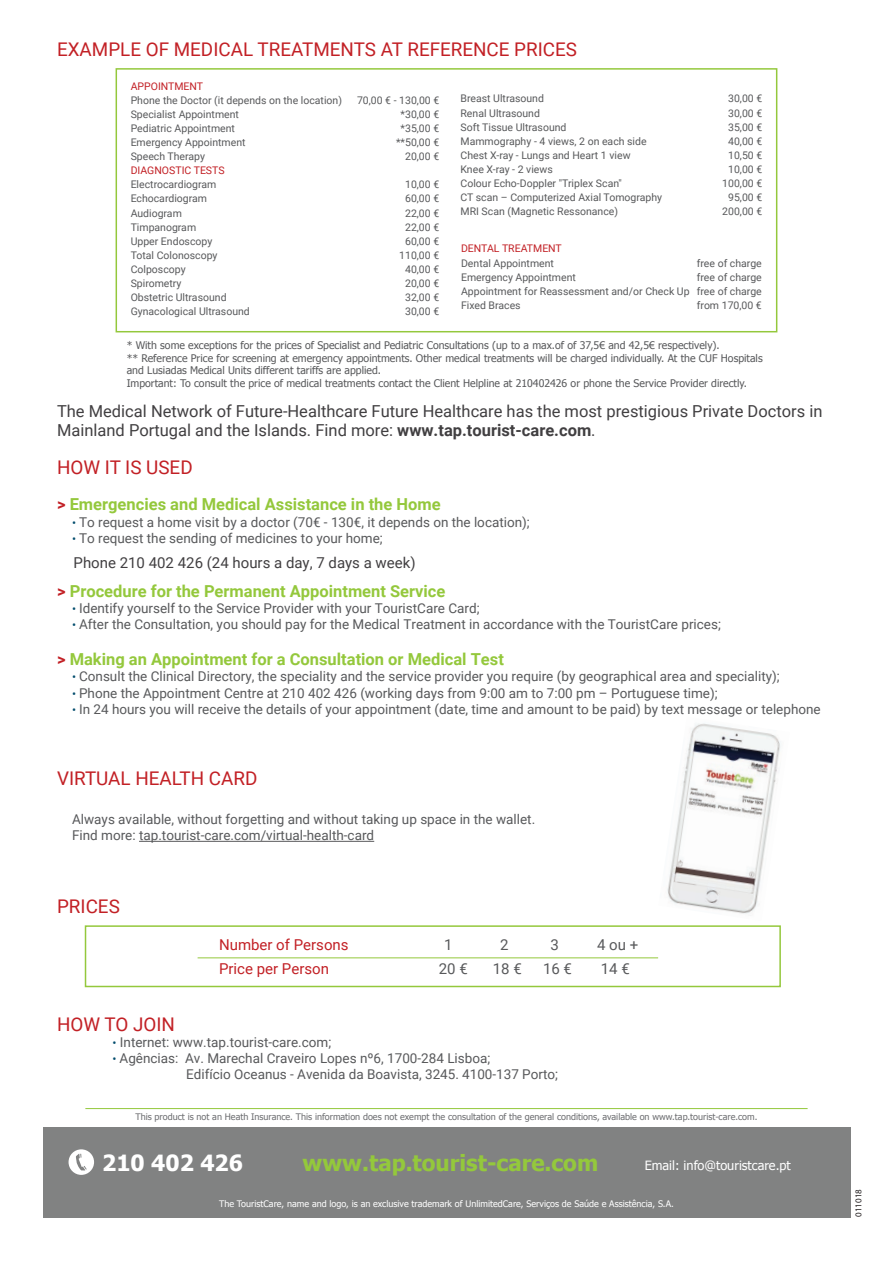
<style>
.page{position:relative;width:893px;height:1263px;background:#fff}
.page>*{position:absolute;margin:0;border:0;box-sizing:border-box;transform-origin:0 0}
.t1{font:700 22.2px "Tahoma";color:#94c83c}
.t2{font:700 22.2px "Tahoma";color:#fff}
.t3{font:18.9px "Roboto";color:#c22025}
.t4{font:16.5px/19.8px "Roboto";color:#413f41}
.t5{font:700 16.5px "Roboto";color:#94c83c}
.t6{font:15px "Roboto";color:#413f41}
.t7{font:15px "Roboto";color:#c22025}
.t8{font:15px "Roboto";color:#58595b}
.t9{font:13.5px/16.2px "Roboto";color:#58595b}
.t10{font:12.75px "Tahoma";color:#fff}
.t11{font:10.5px/14.1px "Roboto";color:#58595b}
.t12{font:10.5px/12.6px "Tahoma";color:#58595b}
.t13{font:10.5px "Roboto";color:#c22025}
.t14{font:9px "Tahoma";color:#6c6d70}
.t15{font:9px "Tahoma";color:#fff}
.t16{font:9px "Myriad Pro";color:#231f20}
.s1{font-weight:700}
.s2{color:#c22025}
.s3{font-size:12px;color:#004b6c}
</style>
<div class="page">
<hr style="left:139px;top:841px;width:235px;height:1px;background:#58595b">
<div style="left:85px;top:925px;width:696px;height:62px;border:2px solid #94c83c"></div>
<div style="left:116px;top:68px;width:661px;height:264px;border:2px solid #94c83c"></div>
<hr style="left:85px;top:1108px;width:723px;height:1px;background:#94c83c">
<hr style="left:198px;top:957px;width:460px;height:1px;background:#94c83c">
<div style="left:43px;top:1127px;width:807px;height:90px;background:#818282"></div>
<svg style="left:69px;top:1149px;width:25px;height:26px"></svg>
<img style="left:667px;top:723px;width:114px;height:191px">
<h2 class="t3" style="left:57px;top:36px;width:522px">EXAMPLE OF MEDICAL TREATMENTS AT REFERENCE PRICES</h2>
<p class="t13" style="left:131px;top:79px;width:74px">APPOINTMENT</p>
<p class="t11" style="left:131px;top:93px;width:213px">Phone the Doctor (it depends on the location)<br>Specialist Appointment<br>Pediatric Appointment<br>Emergency Appointment<br>Speech Therapy</p>
<p class="t13" style="left:131px;top:163px;width:95px">DIAGNOSTIC TESTS</p>
<p class="t11" style="left:131px;top:177px;width:121px">Electrocardiogram<br>Echocardiogram<br>Audiogram<br>Timpanogram<br>Upper Endoscopy<br>Total Colonoscopy<br>Colposcopy<br>Spirometry<br>Obstetric Ultrasound<br>Gynacological Ultrasound</p>
<p class="t11" style="left:357px;top:93px;width:84px;text-align:right">70,00 € - 130,00 € *30,00 €<br>*35,00 €<br>**50,00 €<br>20,00 €</p>
<p class="t11" style="left:399px;top:177px;width:42px;text-align:center">10,00 €<br>60,00 €<br>22,00 €<br>22,00 €<br>60,00 €<br>110,00 €<br>40,00 €<br>20,00 €<br>32,00 €<br>30,00 €</p>
<p class="t11" style="left:460px;top:91px;width:203px">Breast Ultrasound<br>Renal Ultrasound<br>Soft Tissue Ultrasound<br>Mammography - 4 views, 2 on each side<br>Chest X-ray - Lungs and Heart 1 view<br>Knee X-ray - 2 views<br>Colour Echo-Doppler "Triplex Scan"<br>CT scan – Computerized Axial Tomography<br>MRI Scan (Magnetic Ressonance)</p>
<p class="t11" style="left:722px;top:91px;width:42px;text-align:center">30,00 €<br>30,00 €<br>35,00 €<br>40,00 €<br>10,50 €<br>10,00 €<br>100,00 €<br>95,00 €<br>200,00 €</p>
<p class="t13" style="left:461px;top:241px;width:102px">DENTAL TREATMENT</p>
<p class="t11" style="left:461px;top:255px;width:230px">Dental Appointment<br>Emergency Appointment<br>Appointment for Reassessment and/or Check Up<br>Fixed Braces</p>
<p class="t11" style="left:697px;top:255px;width:66px;text-align:justify">free of charge free of charge free of charge from 170,00 €</p>
<p class="t12" style="left:127px;top:338px;width:637px">* With some exceptions for the prices of Specialist and Pediatric Consultations (up to a max.of of 37,5€ and 42,5€ respectively).<br>** Reference Price for screening at emergency appointments. Other medical treatments will be charged individually. At the CUF Hospitals and Lusiadas Medical Units different tariffs are applied.<br>Important: To consult the price of medical treatments contact the Client Helpline at 210402426 or phone the Service Provider directly.</p>
<p class="t4" style="left:57px;top:400px;width:767px">The Medical Network of Future-Healthcare Future Healthcare has the most prestigious Private Doctors in<br>Mainland Portugal and the Islands. Find more: <span class="s1">www.tap.tourist-care.com</span>.</p>
<h2 class="t3" style="left:57px;top:454px;width:137px">HOW IT IS USED</h2>
<p class="t5" style="left:57px;top:493px;width:385px"><span class="s2">&gt;</span> Emergencies and Medical Assistance in the Home</p>
<p class="t9" style="left:72px;top:513px;width:459px"><span class="s3">•</span> To request a home visit by a doctor (70€ - 130€, it depends on the location);</p>
<p class="t9" style="left:72px;top:529px;width:312px"><span class="s3">•</span> To request the sending of medicines to your home;</p>
<p class="t6" style="left:74px;top:552px;width:344px">Phone 210 402 426 (24 hours a day, 7 days a week)</p>
<p class="t5" style="left:57px;top:579px;width:390px"><span class="s2">&gt;</span> Procedure for the Permanent Appointment Service</p>
<p class="t9" style="left:72px;top:599px;width:409px"><span class="s3">•</span> Identify yourself to the Service Provider with your TouristCare Card;</p>
<p class="t9" style="left:72px;top:616px;width:650px"><span class="s3">•</span> After the Consultation, you should pay for the Medical Treatment in accordance with the TouristCare prices;</p>
<p class="t5" style="left:57px;top:648px;width:448px"><span class="s2">&gt;</span> Making an Appointment for a Consultation or Medical Test</p>
<p class="t9" style="left:72px;top:668px;width:709px"><span class="s3">•</span> Consult the Clinical Directory, the speciality and the service provider you require (by geographical area and speciality);</p>
<p class="t9" style="left:72px;top:684px;width:647px"><span class="s3">•</span> Phone the Appointment Centre at 210 402 426 (working days from 9:00 am to 7:00 pm – Portuguese time);</p>
<p class="t9" style="left:72px;top:700px;width:750px"><span class="s3">•</span> In 24 hours you will receive the details of your appointment (date, time and amount to be paid) by text message or telephone</p>
<h2 class="t3" style="left:57px;top:765px;width:202px">VIRTUAL HEALTH CARD</h2>
<p class="t9" style="left:72px;top:811px;width:465px">Always available, without forgetting and without taking up space in the wallet.<br>Find more: tap.tourist-care.com/virtual-health-card</p>
<h2 class="t3" style="left:57px;top:893px;width:64px">PRICES</h2>
<p class="t7" style="left:219px;top:934px;width:131px">Number of Persons</p>
<p class="t8" style="left:444px;top:934px;width:10px">1</p>
<p class="t8" style="left:500px;top:934px;width:10px">2</p>
<p class="t8" style="left:550px;top:934px;width:10px">3</p>
<p class="t8" style="left:597px;top:934px;width:43px">4 ou +</p>
<p class="t7" style="left:219px;top:958px;width:111px">Price per Person</p>
<p class="t8" style="left:439px;top:958px;width:31px">20 €</p>
<p class="t8" style="left:493px;top:958px;width:30px">18 €</p>
<p class="t8" style="left:543px;top:958px;width:30px">16 €</p>
<p class="t8" style="left:601px;top:958px;width:30px">14 €</p>
<h2 class="t3" style="left:57px;top:1011px;width:120px">HOW TO JOIN</h2>
<p class="t9" style="left:113px;top:1033px;width:220px"><span class="s3">•</span> Internet: www.tap.tourist-care.com;</p>
<p class="t9" style="left:186px;top:1050px;width:373px;text-indent:-74px"><span class="s3">•</span> Agências: Av. Marechal Craveiro Lopes nº6, 1700-284 Lisboa;<br>Edifício Oceanus - Avenida da Boavista, 3245. 4100-137 Porto;</p>
<p class="t14" style="left:135px;top:1110px;width:623px">This product is not an Heath Insurance. This information does not exempt the consultation of the general conditions, available on www.tap.tourist-care.com.</p>
<h1 class="t2" style="left:102px;top:1147px;width:142px">210 402 426</h1>
<h1 class="t1" style="left:303px;top:1147px;width:297px">www.tap.tourist-care.com</h1>
<p class="t10" style="left:645px;top:1157px;width:148px">Email: info@touristcare.pt</p>
<p class="t15" style="left:219px;top:1197px;width:456px">The TouristCare, name and logo, is an exclusive trademark of UnlimitedCare, Serviços de Saúde e Assistência, S.A.</p>
<p class="t16" style="left:853px;top:1217px;width:29px;rotate:-90deg">011018</p>
</div>
